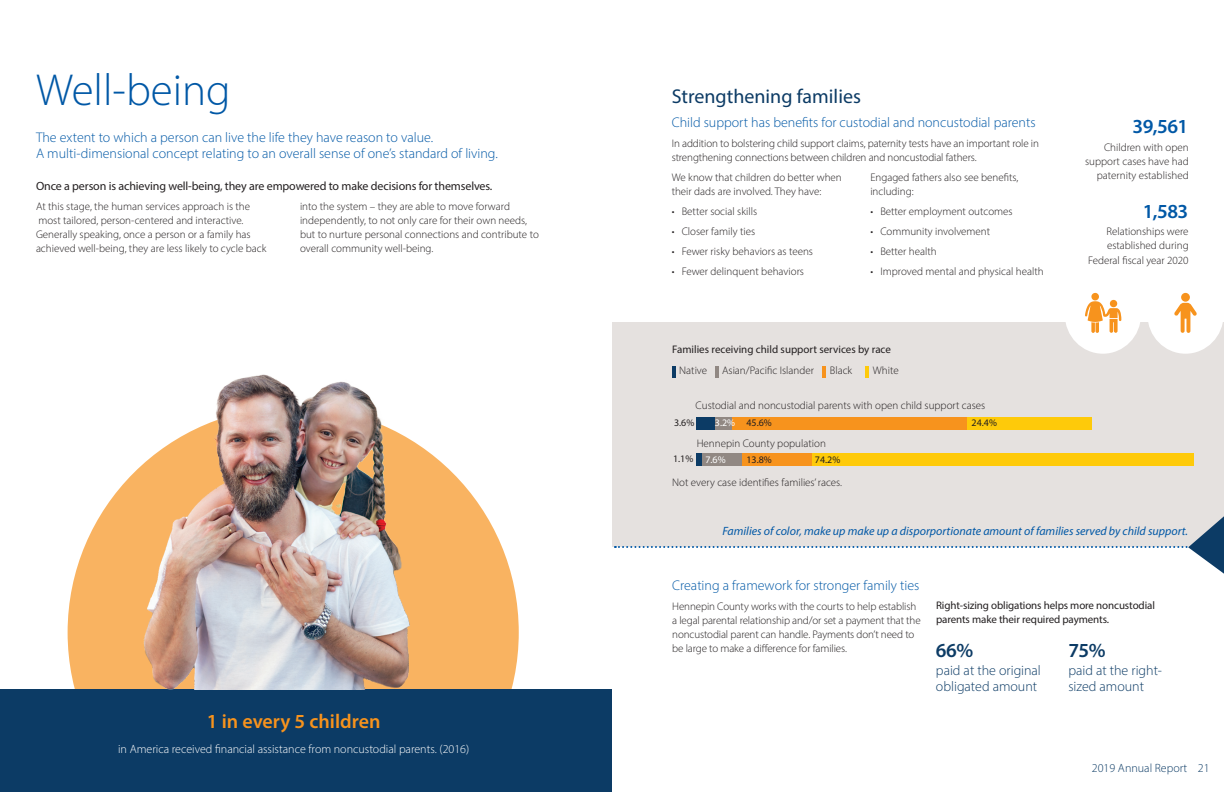
<style>
.page{position:relative;width:1224px;height:792px;background:#fff}
.page>*{position:absolute;margin:0;border:0;box-sizing:border-box;transform-origin:0 0}
.t1{font:300 45px "Myriad Pro";color:#0158a6}
.t2{font:20px "Myriad Pro";color:#0c3b65}
.t3{font:600 20px "Myriad Pro";color:#f7931d}
.t4{font:600 20px "Myriad Pro";letter-spacing:-.025em;color:#0158a6}
.t5{font:600 20px "Myriad Pro";color:#0c3b65}
.t6{font:300 14px/16.8px "Myriad Pro";color:#0158a6}
.t7{font:300 14px/16.8px "Myriad Pro";color:#0c3b65}
.t8{font:italic 12px "Myriad Pro";color:#0158a6}
.t9{font:12px "Myriad Pro";letter-spacing:-.01em;color:#231f20}
.t10{font:300 12px "Myriad Pro";color:#fff}
.t11{font:300 12px "Myriad Pro";color:#0c3b65}
.t12{font:300 11px/14px "Myriad Pro";color:#231f20}
.t13{font:11px/14.4px "Myriad Pro";letter-spacing:-.01em;color:#231f20}
.t14{font:10px "Myriad Pro";color:#231f20}
.t15{font:10px "Myriad Pro";color:#fff}
</style>
<div class="page">
<div style="left:612px;top:322px;width:612px;height:225px;background:#e5e1df"></div>
<svg style="left:68px;top:479px;width:451px;height:210px;fill:#f9b361"></svg>
<div style="left:0;top:689px;width:612px;height:103px;background:#0c3b65"></div>
<div style="left:1148px;top:276px;width:76px;height:78px;background:#fff;border-radius:50%"></div>
<div style="left:1065px;top:276px;width:76px;height:78px;background:#fff;border-radius:50%"></div>
<svg style="left:1085px;top:293px;width:36px;height:40px"></svg>
<svg style="left:1174px;top:303px;width:23px;height:30px"></svg>
<div style="left:1181px;top:293px;width:9px;height:9px;background:#f7931d;border-radius:50%"></div>
<svg style="left:615px;top:516px;width:609px;height:58px"></svg>
<hr style="left:672px;top:366px;width:4px;height:11px;background:#0c3b65">
<svg style="left:715px;top:366px;width:3px;height:11px"></svg>
<svg style="left:823px;top:366px;width:3px;height:11px"></svg>
<svg style="left:866px;top:366px;width:3px;height:11px"></svg>
<div style="left:966px;top:417px;width:126px;height:12px;background:#feca0a"></div>
<div style="left:812px;top:454px;width:382px;height:12px;background:#feca0a"></div>
<div style="left:732px;top:417px;width:234px;height:12px;background:#f7931d"></div>
<div style="left:741px;top:454px;width:71px;height:12px;background:#f7931d"></div>
<div style="left:715px;top:417px;width:17px;height:12px;background:#918883"></div>
<div style="left:702px;top:454px;width:39px;height:12px;background:#918883"></div>
<div style="left:697px;top:417px;width:18px;height:12px;background:#0c3b65"></div>
<div style="left:697px;top:454px;width:5px;height:12px;background:#0c3b65"></div>
<img style="left:128px;top:374px;width:336px;height:315px">
<h1 class="t1" style="left:36px;top:62px;width:196px">Well-being</h1>
<p class="t6" style="left:36px;top:128px;width:463px">The extent to which a person can live the life they have reason to value.<br>A multi-dimensional concept relating to an overall sense of one’s standard of living.</p>
<p class="t9" style="left:36px;top:178px;width:458px">Once a person is achieving well-being, they are empowered to make decisions for themselves.</p>
<p class="t12" style="left:36px;top:199px;width:232px">At this stage, the human services approach is the most tailored, person-centered and interactive.<br>Generally speaking, once a person or a family has achieved well-being, they are less likely to cycle back</p>
<p class="t12" style="left:300px;top:199px;width:240px">into the system – they are able to move forward independently, to not only care for their own needs, but to nurture personal connections and contribute to overall community well-being.</p>
<h2 class="t3" style="left:207px;top:708px;width:175px">1 in every 5 children</h2>
<p class="t10" style="left:118px;top:742px;width:353px">in America received financial assistance from noncustodial parents. (2016)</p>
<h2 class="t2" style="left:672px;top:84px;width:191px">Strengthening families</h2>
<p class="t6" style="left:672px;top:114px;width:365px">Child support has benefits for custodial and noncustodial parents</p>
<p class="t12" style="left:672px;top:137px;width:369px">In addition to bolstering child support claims, paternity tests have an important role in strengthening connections between children and noncustodial fathers.</p>
<p class="t12" style="left:672px;top:171px;width:172px">We know that children do better when their dads are involved. They have:</p>
<p class="t12" style="left:672px;top:205px;width:87px">• Better social skills</p>
<p class="t12" style="left:672px;top:225px;width:85px">• Closer family ties</p>
<p class="t12" style="left:672px;top:245px;width:143px">• Fewer risky behaviors as teens</p>
<p class="t12" style="left:672px;top:265px;width:134px">• Fewer delinquent behaviors</p>
<p class="t12" style="left:870px;top:171px;width:150px">Engaged fathers also see benefits, including:</p>
<p class="t12" style="left:870px;top:205px;width:144px">• Better employment outcomes</p>
<p class="t12" style="left:870px;top:225px;width:121px">• Community involvement</p>
<p class="t12" style="left:870px;top:245px;width:68px">• Better health</p>
<p class="t12" style="left:870px;top:265px;width:175px">• Improved mental and physical health</p>
<p class="t13" style="left:672px;top:342px;width:220px">Families receiving child support services by race</p>
<p class="t12" style="left:679px;top:364px;width:29px">Native</p>
<p class="t12" style="left:722px;top:364px;width:93px">Asian/Pacific Islander</p>
<p class="t12" style="left:830px;top:364px;width:24px">Black</p>
<p class="t12" style="left:873px;top:364px;width:27px">White</p>
<p class="t12" style="left:696px;top:398px;width:291px">Custodial and noncustodial parents with open child support cases</p>
<p class="t14" style="left:674px;top:417px;width:22px">3.6%</p>
<p class="t14" style="left:673px;top:453px;width:22px">1.1%</p>
<p class="t15" style="left:715px;top:417px;width:22px">3.2%</p>
<p class="t15" style="left:705px;top:454px;width:22px">7.6%</p>
<p class="t14" style="left:746px;top:417px;width:27px">45.6%</p>
<p class="t14" style="left:746px;top:454px;width:27px">13.8%</p>
<p class="t12" style="left:697px;top:437px;width:131px">Hennepin County population</p>
<p class="t14" style="left:815px;top:454px;width:27px">74.2%</p>
<p class="t12" style="left:672px;top:475px;width:171px">Not every case identifies families’ races.</p>
<p class="t14" style="left:972px;top:417px;width:27px">24.4%</p>
<h2 class="t4" style="left:1132px;top:114px;width:57px">39,561</h2>
<p class="t12" style="left:1085px;top:140px;width:105px;text-align:right">Children with open support cases have had paternity established</p>
<h2 class="t4" style="left:1143px;top:198px;width:47px">1,583</h2>
<p class="t12" style="left:1106px;top:224px;width:84px">Relationships were established during</p>
<p class="t12" style="left:1088px;top:253px;width:102px">Federal fiscal year 2020</p>
<p class="t8" style="left:723px;top:523px;width:467px">Families of color, make up make up a disporportionate amount of families served by child support.</p>
<p class="t6" style="left:672px;top:577px;width:249px">Creating a framework for stronger family ties</p>
<p class="t12" style="left:672px;top:599px;width:250px">Hennepin County works with the courts to help establish a legal parental relationship and/or set a payment that the noncustodial parent can handle. Payments don’t need to be large to make a difference for families.</p>
<p class="t13" style="left:936px;top:598px;width:220px">Right-sizing obligations helps more noncustodial parents make their required payments.</p>
<h2 class="t5" style="left:936px;top:638px;width:39px">66%</h2>
<h2 class="t5" style="left:1068px;top:638px;width:39px">75%</h2>
<p class="t7" style="left:936px;top:661px;width:106px">paid at the original obligated amount</p>
<p class="t7" style="left:1068px;top:661px;width:95px">paid at the right&shy;sized amount</p>
<p class="t11" style="left:1092px;top:761px;width:119px">2019 Annual Report 21</p>
</div>
